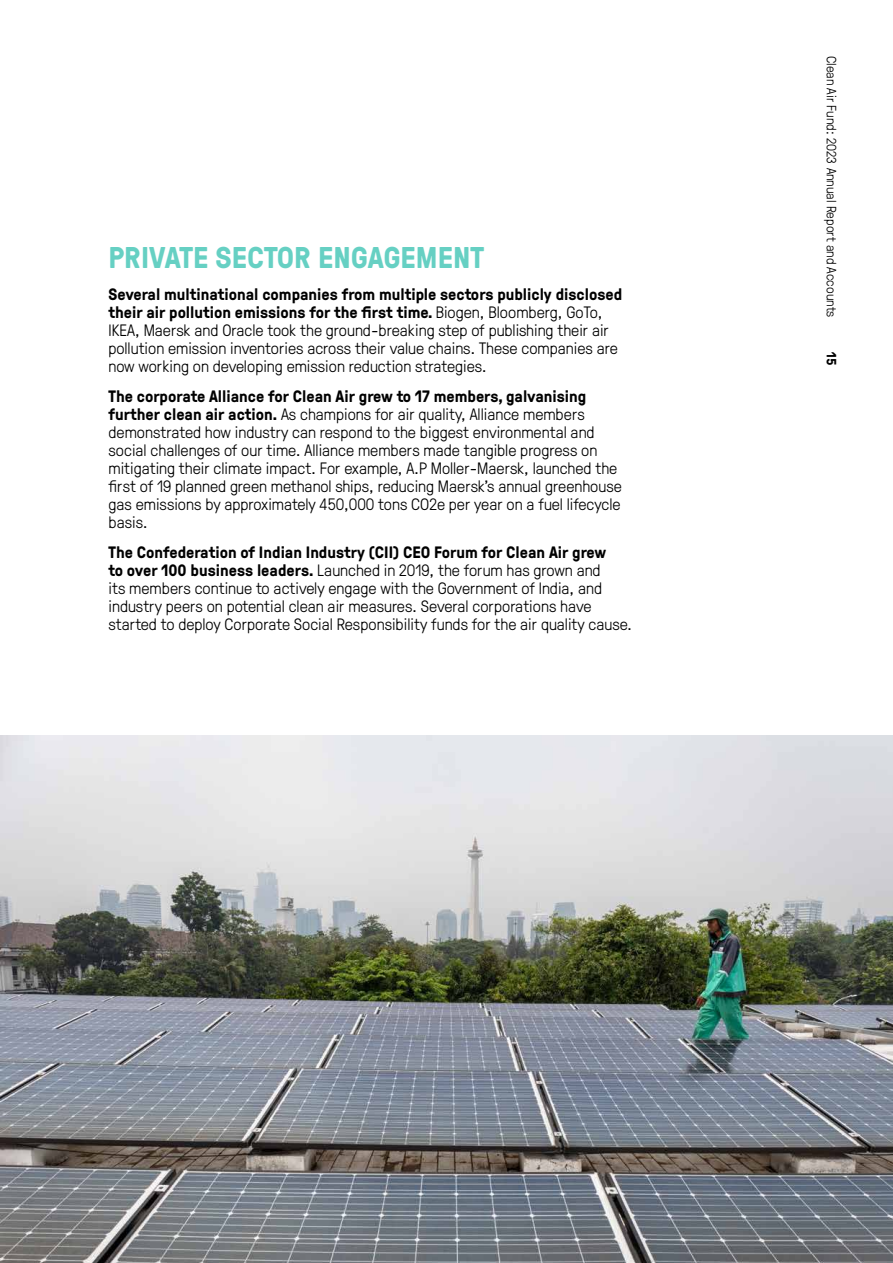
<style>
.page{position:relative;width:893px;height:1263px;background:#fff}
.page>*{position:absolute;margin:0;border:0;box-sizing:border-box;transform-origin:0 0}
.t1{font:700 30px "GT Pressura";color:#66d0c3}
.t2{font:300 16.5px/18px "GT Pressura";color:#000}
.t3{font:300 13.5px "GT Pressura";color:#000}
.t4{font:700 13.5px "GT Pressura";color:#000}
.s1{font-weight:700}
</style>
<div class="page">
<img style="left:0;top:736px;width:893px;height:527px">
<h1 class="t1" style="left:109px;top:235px;width:377px">PRIVATE SECTOR ENGAGEMENT</h1>
<p class="t2" style="left:109px;top:284px;width:515px"><span class="s1">Several multinational companies from multiple sectors publicly disclosed their air pollution emissions for the first time.</span> Biogen, Bloomberg, GoTo, IKEA, Maersk and Oracle took the ground-breaking step of publishing their air pollution emission inventories across their value chains. These companies are now working on developing emission reduction strategies.</p>
<p class="t2" style="left:109px;top:386px;width:515px"><span class="s1">The corporate Alliance for Clean Air grew to 17 members, galvanising further clean air action.</span> As champions for air quality, Alliance members demonstrated how industry can respond to the biggest environmental and social challenges of our time. Alliance members made tangible progress on mitigating their climate impact. For example, A.P Moller-Maersk, launched the first of 19 planned green methanol ships, reducing Maersk’s annual greenhouse gas emissions by approximately 450,000 tons CO2e per year on a fuel lifecycle basis.</p>
<p class="t2" style="left:109px;top:542px;width:525px"><span class="s1">The Confederation of Indian Industry (CII) CEO Forum for Clean Air grew<br>to over 100 business leaders.</span> Launched in 2019, the forum has grown and<br>its members continue to actively engage with the Government of India, and industry peers on potential clean air measures. Several corporations have started to deploy Corporate Social Responsibility funds for the air quality cause.</p>
<p class="t3" style="left:841px;top:56px;width:263px;rotate:90deg">Clean Air Fund: 2023 Annual Report and Accounts</p>
<p class="t4" style="left:841px;top:352px;width:15px;rotate:90deg">15</p>
</div>
